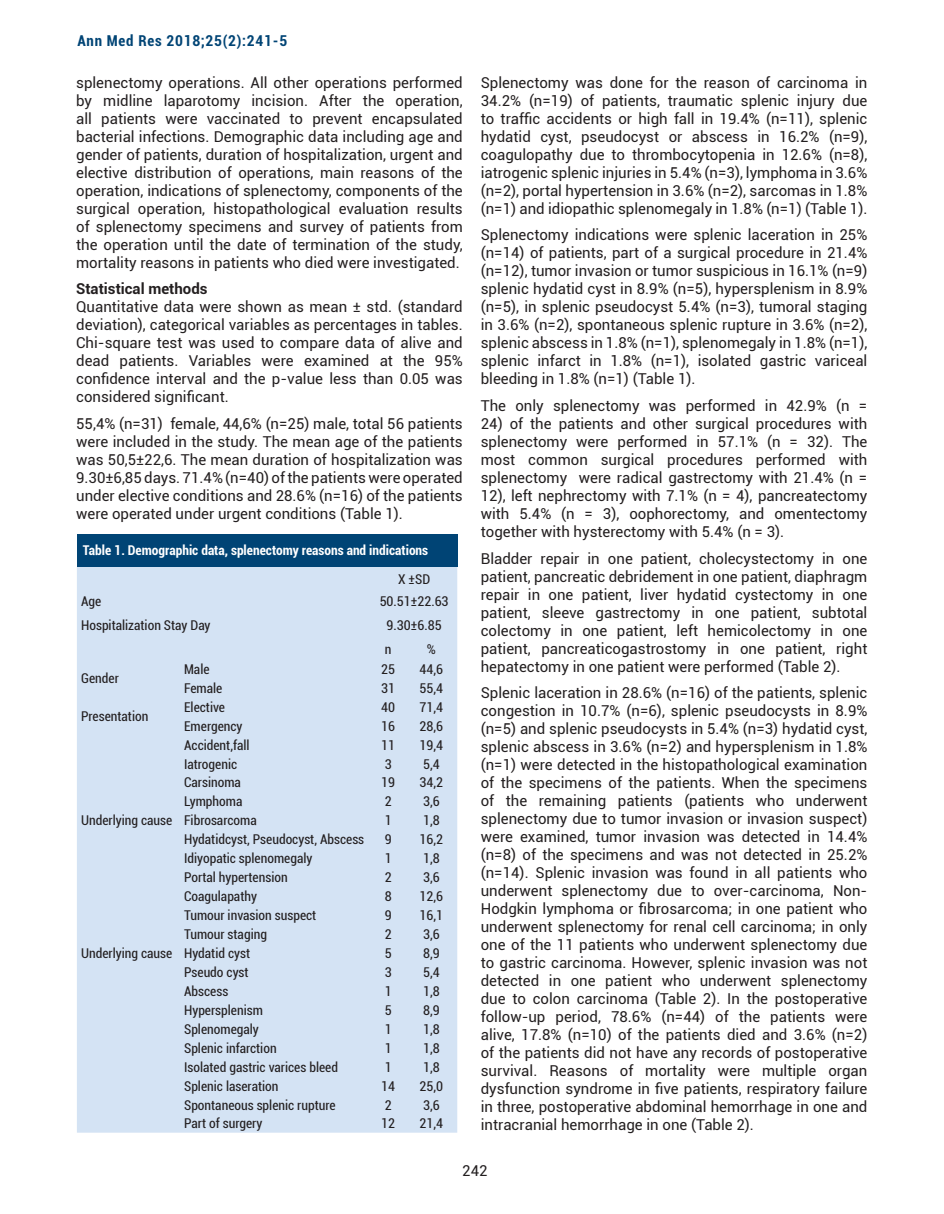
<style>
.page{position:relative;width:944px;height:1214px;background:#fff}
.page>*{position:absolute;margin:0;border:0;box-sizing:border-box;transform-origin:0 0}
.t1{font:15px/18px "Roboto";color:#231f20;text-align:justify}
.t2{font:700 condensed 15px "Roboto";letter-spacing:.05em;color:#004475}
.t3{font:700 15px "Roboto";color:#231f20}
.t4{font:condensed 13.5px/24.5px "Roboto";color:#231f20}
.t5{font:700 condensed 13.5px "Roboto";color:#fff}
</style>
<div class="page">
<div style="left:77px;top:534px;width:380px;height:33px;background:#004475"></div>
<div style="left:77px;top:567px;width:380px;height:565px;background:#d4e3f4"></div>
<p class="t2" style="left:77px;top:31px;width:211px">Ann Med Res 2018;25(2):241-5</p>
<p class="t1" style="left:76px;top:73px;width:388px">splenectomy operations. All other operations performed by midline laparotomy incision. After the operation, all patients were vaccinated to prevent encapsulated bacterial infections. Demographic data including age and gender of patients, duration of hospitalization, urgent and elective distribution of operations, main reasons of the operation, indications of splenectomy, components of the surgical operation, histopathological evaluation results of splenectomy specimens and survey of patients from the operation until the date of termination of the study, mortality reasons in patients who died were investigated.</p>
<p class="t3" style="left:76px;top:278px;width:133px">Statistical methods</p>
<p class="t1" style="left:76px;top:297px;width:388px">Quantitative data were shown as mean ± std. (standard deviation), categorical variables as percentages in tables.<br>Chi-square test was used to compare data of alive and dead patients. Variables were examined at the 95% confidence interval and the p-value less than 0.05 was considered significant.</p>
<p class="t1" style="left:76px;top:414px;width:388px">55,4% (n=31) female, 44,6% (n=25) male, total 56 patients were included in the study. The mean age of the patients was 50,5±22,6. The mean duration of hospitalization was 9.30±6,85 days. 71.4% (n=40) of the patients were operated under elective conditions and 28.6% (n=16) of the patients were operated under urgent conditions (Table 1).</p>
<p class="t5" style="left:83px;top:541px;width:347px">Table 1. Demographic data, splenectomy reasons and indications</p>
<p class="t4" style="left:398px;top:567px;width:34px">X ̅±SD</p>
<p class="t4" style="left:81px;top:588px;width:22px">Age</p>
<p class="t4" style="left:379px;top:588px;width:70px">50.51±22.63</p>
<p class="t4" style="left:81px;top:612px;width:131px">Hospitalization Stay Day</p>
<p class="t4" style="left:385px;top:612px;width:58px">9.30±6.85 n</p>
<p class="t4" style="left:427px;top:637px;width:11px">%</p>
<p class="t4" style="left:81px;top:665px;width:39px">Gender</p>
<p class="t4" style="left:81px;top:703px;width:69px">Presentation</p>
<p class="t4" style="left:81px;top:808px;width:93px">Underlying cause</p>
<p class="t4" style="left:81px;top:940px;width:93px">Underlying cause</p>
<p class="t4" style="left:184px;top:656px;width:27px">Male</p>
<p class="t4" style="left:381px;top:656px;width:15px">25</p>
<p class="t4" style="left:419px;top:656px;width:25px">44,6</p>
<p class="t4" style="left:184px;top:675px;width:40px">Female</p>
<p class="t4" style="left:381px;top:675px;width:15px">31</p>
<p class="t4" style="left:419px;top:675px;width:25px">55,4</p>
<p class="t4" style="left:184px;top:694px;width:42px">Elective</p>
<p class="t4" style="left:381px;top:694px;width:15px">40</p>
<p class="t4" style="left:419px;top:694px;width:25px">71,4</p>
<p class="t4" style="left:184px;top:713px;width:60px">Emergency</p>
<p class="t4" style="left:381px;top:713px;width:15px">16</p>
<p class="t4" style="left:419px;top:713px;width:25px">28,6</p>
<p class="t4" style="left:184px;top:732px;width:67px">Accident,fall</p>
<p class="t4" style="left:381px;top:732px;width:15px">11</p>
<p class="t4" style="left:419px;top:732px;width:25px">19,4</p>
<p class="t4" style="left:184px;top:751px;width:55px">Iatrogenic</p>
<p class="t4" style="left:385px;top:751px;width:8px">3</p>
<p class="t4" style="left:423px;top:751px;width:18px">5,4</p>
<p class="t4" style="left:184px;top:770px;width:58px">Carsinoma</p>
<p class="t4" style="left:381px;top:770px;width:15px">19</p>
<p class="t4" style="left:419px;top:770px;width:25px">34,2</p>
<p class="t4" style="left:184px;top:789px;width:60px">Lymphoma</p>
<p class="t4" style="left:385px;top:789px;width:8px">2</p>
<p class="t4" style="left:423px;top:789px;width:18px">3,6</p>
<p class="t4" style="left:184px;top:808px;width:74px">Fibrosarcoma</p>
<p class="t4" style="left:385px;top:808px;width:8px">1</p>
<p class="t4" style="left:423px;top:808px;width:18px">1,8</p>
<p class="t4" style="left:184px;top:826px;width:182px">Hydatidcyst, Pseudocyst, Abscess</p>
<p class="t4" style="left:385px;top:826px;width:8px">9</p>
<p class="t4" style="left:419px;top:826px;width:25px">16,2</p>
<p class="t4" style="left:184px;top:845px;width:130px">Idiyopatic splenomegaly</p>
<p class="t4" style="left:385px;top:845px;width:8px">1</p>
<p class="t4" style="left:423px;top:845px;width:18px">1,8</p>
<p class="t4" style="left:184px;top:864px;width:105px">Portal hypertension</p>
<p class="t4" style="left:385px;top:864px;width:8px">2</p>
<p class="t4" style="left:423px;top:864px;width:18px">3,6</p>
<p class="t4" style="left:184px;top:883px;width:74px">Coagulapathy</p>
<p class="t4" style="left:385px;top:883px;width:8px">8</p>
<p class="t4" style="left:419px;top:883px;width:25px">12,6</p>
<p class="t4" style="left:184px;top:902px;width:134px">Tumour invasion suspect</p>
<p class="t4" style="left:385px;top:902px;width:8px">9</p>
<p class="t4" style="left:419px;top:902px;width:25px">16,1</p>
<p class="t4" style="left:184px;top:921px;width:84px">Tumour staging</p>
<p class="t4" style="left:385px;top:921px;width:8px">2</p>
<p class="t4" style="left:423px;top:921px;width:18px">3,6</p>
<p class="t4" style="left:184px;top:940px;width:67px">Hydatid cyst</p>
<p class="t4" style="left:385px;top:940px;width:8px">5</p>
<p class="t4" style="left:423px;top:940px;width:18px">8,9</p>
<p class="t4" style="left:184px;top:959px;width:66px">Pseudo cyst</p>
<p class="t4" style="left:385px;top:959px;width:8px">3</p>
<p class="t4" style="left:423px;top:959px;width:18px">5,4</p>
<p class="t4" style="left:184px;top:978px;width:46px">Abscess</p>
<p class="t4" style="left:385px;top:978px;width:8px">1</p>
<p class="t4" style="left:423px;top:978px;width:18px">1,8</p>
<p class="t4" style="left:184px;top:997px;width:80px">Hypersplenism</p>
<p class="t4" style="left:385px;top:997px;width:8px">5</p>
<p class="t4" style="left:423px;top:997px;width:18px">8,9</p>
<p class="t4" style="left:184px;top:1016px;width:76px">Splenomegaly</p>
<p class="t4" style="left:385px;top:1016px;width:8px">1</p>
<p class="t4" style="left:423px;top:1016px;width:18px">1,8</p>
<p class="t4" style="left:184px;top:1035px;width:94px">Splenic infarction</p>
<p class="t4" style="left:385px;top:1035px;width:8px">1</p>
<p class="t4" style="left:423px;top:1035px;width:18px">1,8</p>
<p class="t4" style="left:184px;top:1054px;width:155px">Isolated gastric varices bleed</p>
<p class="t4" style="left:385px;top:1054px;width:8px">1</p>
<p class="t4" style="left:423px;top:1054px;width:18px">1,8</p>
<p class="t4" style="left:184px;top:1073px;width:96px">Splenic laseration</p>
<p class="t4" style="left:381px;top:1073px;width:15px">14</p>
<p class="t4" style="left:419px;top:1073px;width:25px">25,0</p>
<p class="t4" style="left:184px;top:1092px;width:153px">Spontaneous splenic rupture</p>
<p class="t4" style="left:385px;top:1092px;width:8px">2</p>
<p class="t4" style="left:423px;top:1092px;width:18px">3,6</p>
<p class="t4" style="left:184px;top:1110px;width:80px">Part of surgery</p>
<p class="t4" style="left:381px;top:1110px;width:15px">12</p>
<p class="t4" style="left:419px;top:1110px;width:25px">21,4</p>
<p class="t1" style="left:481px;top:73px;width:388px">Splenectomy was done for the reason of carcinoma in 34.2% (n=19) of patients, traumatic splenic injury due to traffic accidents or high fall in 19.4% (n=11), splenic hydatid cyst, pseudocyst or abscess in 16.2% (n=9), coagulopathy due to thrombocytopenia in 12.6% (n=8), iatrogenic splenic injuries in 5.4% (n=3), lymphoma in 3.6% (n=2), portal hypertension in 3.6% (n=2), sarcomas in 1.8% (n=1) and idiopathic splenomegaly in 1.8% (n=1) (Table 1).</p>
<p class="t1" style="left:481px;top:225px;width:388px">Splenectomy indications were splenic laceration in 25% (n=14) of patients, part of a surgical procedure in 21.4% (n=12), tumor invasion or tumor suspicious in 16.1% (n=9) splenic hydatid cyst in 8.9% (n=5), hypersplenism in 8.9% (n=5), in splenic pseudocyst 5.4% (n=3), tumoral staging in 3.6% (n=2), spontaneous splenic rupture in 3.6% (n=2), splenic abscess in 1.8% (n=1), splenomegaly in 1.8% (n=1), splenic infarct in 1.8% (n=1), isolated gastric variceal bleeding in 1.8% (n=1) (Table 1).</p>
<p class="t1" style="left:481px;top:396px;width:388px">The only splenectomy was performed in 42.9% (n =</p>
<p class="t1" style="left:481px;top:414px;width:388px">24) of the patients and other surgical procedures with splenectomy were performed in 57.1% (n = 32). The most common surgical procedures performed with splenectomy were radical gastrectomy with 21.4% (n = 12), left nephrectomy with 7.1% (n = 4), pancreatectomy with 5.4% (n = 3), oophorectomy, and omentectomy together with hysterectomy with 5.4% (n = 3).</p>
<p class="t1" style="left:481px;top:548px;width:388px">Bladder repair in one patient, cholecystectomy in one patient, pancreatic debridement in one patient, diaphragm repair in one patient, liver hydatid cystectomy in one patient, sleeve gastrectomy in one patient, subtotal colectomy in one patient, left hemicolectomy in one patient, pancreaticogastrostomy in one patient, right hepatectomy in one patient were performed (Table 2).</p>
<p class="t1" style="left:481px;top:683px;width:388px">Splenic laceration in 28.6% (n=16) of the patients, splenic congestion in 10.7% (n=6), splenic pseudocysts in 8.9% (n=5) and splenic pseudocysts in 5.4% (n=3) hydatid cyst, splenic abscess in 3.6% (n=2) and hypersplenism in 1.8% (n=1) were detected in the histopathological examination of the specimens of the patients. When the specimens of the remaining patients (patients who underwent splenectomy due to tumor invasion or invasion suspect) were examined, tumor invasion was detected in 14.4% (n=8) of the specimens and was not detected in 25.2% (n=14). Splenic invasion was found in all patients who underwent splenectomy due to over-carcinoma, Non-Hodgkin lymphoma or fibrosarcoma; in one patient who underwent splenectomy for renal cell carcinoma; in only one of the 11 patients who underwent splenectomy due to gastric carcinoma. However, splenic invasion was not detected in one patient who underwent splenectomy due to colon carcinoma (Table 2). In the postoperative follow-up period, 78.6% (n=44) of the patients were alive, 17.8% (n=10) of the patients died and 3.6% (n=2) of the patients did not have any records of postoperative survival. Reasons of mortality were multiple organ dysfunction syndrome in five patients, respiratory failure in three, postoperative abdominal hemorrhage in one and intracranial hemorrhage in one (Table 2).</p>
<p class="t1" style="left:462px;top:1161px;width:27px">242</p>
</div>
